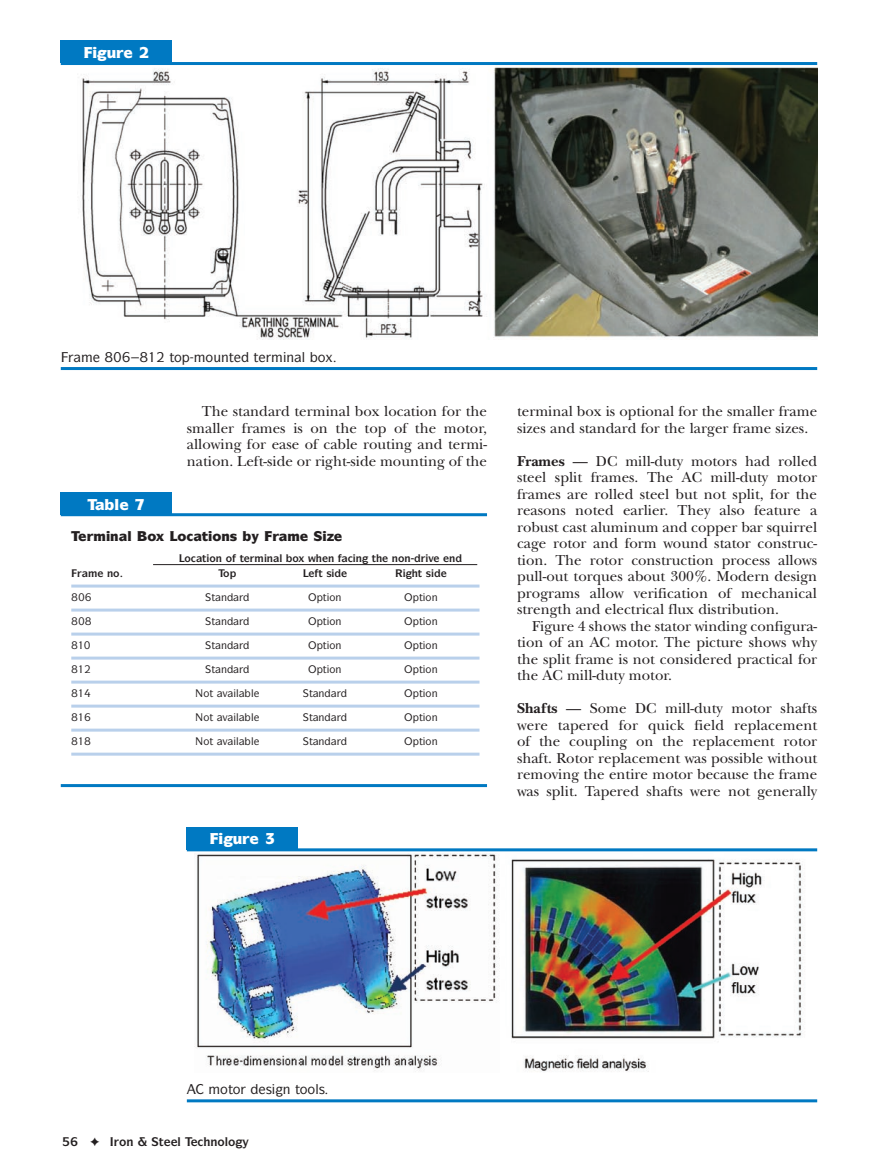
<style>
.page{position:relative;width:878px;height:1175px;background:#fff}
.page>*{position:absolute;margin:0;border:0;box-sizing:border-box;transform-origin:0 0}
.body_flush{font:15px/16.5px "New Baskerville";color:#231f20;text-align:justify}
.body_text{font:15px/16.5px "New Baskerville";color:#231f20;text-align:justify}
.fig_table_call_out{font:900 15px "Itc Symbol";color:#fff}
.figure_caption{font:500 13.5px "Itc Symbol";color:#231f20}
.table_title{font:900 13.5px "Itc Symbol";color:#231f20}
.t1{font:700 12px "Itc Symbol";color:#231f20}
.table_body{font:500 10.5px "Itc Symbol";color:#231f20}
.table_body-2{font:700 10.5px "Itc Symbol";color:#231f20}
.s1{font-weight:700}
</style>
<div class="page">
<img style="left:82px;top:65px;width:735px;height:274px">
<div style="left:61px;top:40px;width:111px;height:23px;background:#0079c2"></div>
<hr style="left:61px;top:62px;width:756px;height:3px;background:#0079c2">
<hr style="left:61px;top:367px;width:756px;height:3px;background:#0079c2">
<hr style="left:71px;top:584px;width:408px;height:3px;background:#b9d0eb">
<hr style="left:71px;top:608px;width:408px;height:3px;background:#b9d0eb">
<hr style="left:71px;top:632px;width:408px;height:3px;background:#b9d0eb">
<hr style="left:71px;top:656px;width:408px;height:3px;background:#b9d0eb">
<hr style="left:71px;top:680px;width:408px;height:3px;background:#b9d0eb">
<hr style="left:71px;top:704px;width:408px;height:3px;background:#b9d0eb">
<hr style="left:71px;top:728px;width:408px;height:3px;background:#b9d0eb">
<hr style="left:71px;top:752px;width:408px;height:3px;background:#b9d0eb">
<div style="left:61px;top:492px;width:111px;height:22px;background:#0079c2"></div>
<hr style="left:61px;top:784px;width:426px;height:3px;background:#0079c2">
<hr style="left:61px;top:513px;width:426px;height:3px;background:#0079c2">
<hr style="left:153px;top:564px;width:324px;height:1px;background:#231f20">
<img style="left:194px;top:853px;width:610px;height:219px">
<div style="left:187px;top:826px;width:111px;height:23px;background:#0079c2"></div>
<hr style="left:187px;top:848px;width:630px;height:3px;background:#0079c2">
<hr style="left:187px;top:1099px;width:630px;height:3px;background:#0079c2">
<p class="figure_caption" style="left:205px;top:348px;width:30px">□◆■▼</p>
<p class="figure_caption" style="left:253px;top:348px;width:74px">▼ ■● □</p>
<p class="body_text" style="left:187px;top:403px;width:302px;text-indent:15px">The standard terminal box location for the smaller frames is on the top of the motor, allowing for ease of cable routing and termi&shy;nation. Left-side or right-side mounting of the</p>
<p class="body_text" style="left:517px;top:403px;width:301px">terminal box is optional for the smaller frame sizes and standard for the larger frame sizes.</p>
<p class="body_flush" style="left:517px;top:452px;width:302px"><span class="s1">Frames</span> — DC mill-duty motors had rolled steel split frames. The AC mill-duty motor frames are rolled steel but not split, for the reasons noted earlier. They also feature a robust cast aluminum and copper bar squirrel cage rotor and form wound stator construc&shy;tion. The rotor construction process allows pull-out torques about 300%. Modern design programs allow verification of mechanical strength and electrical flux distribution.</p>
<p class="body_text" style="left:517px;top:617px;width:302px;text-indent:15px">Figure 4 shows the stator winding configura&shy;tion of an AC motor. The picture shows why the split frame is not considered practical for the AC mill-duty motor.</p>
<p class="body_flush" style="left:517px;top:700px;width:302px"><span class="s1">Shafts</span> — Some DC mill-duty motor shafts were tapered for quick field replacement of the coupling on the replacement rotor shaft. Rotor replacement was possible without removing the entire motor because the frame was split. Tapered shafts were not generally</p>
<p class="fig_table_call_out" style="left:115px;top:494px;width:6px">●</p>
<p class="table_title" style="left:110px;top:527px;width:47px">■ ● □</p>
<p class="table_title" style="left:177px;top:527px;width:61px">□ ▼ □■▲</p>
<p class="table_body-2" style="left:184px;top:551px;width:61px">□ ▼□■ □ ▼</p>
<p class="table_body-2" style="left:267px;top:551px;width:34px">■ ● □</p>
<p class="table_body-2" style="left:328px;top:551px;width:49px">■ ■ ▼</p>
<p class="table_body-2" style="left:392px;top:551px;width:20px">■□■</p>
<p class="table_body" style="left:323px;top:590px;width:20px">▼□■</p>
<p class="table_body" style="left:419px;top:590px;width:20px">▼□■</p>
<p class="table_body" style="left:323px;top:614px;width:20px">▼□■</p>
<p class="table_body" style="left:419px;top:614px;width:20px">▼□■</p>
<p class="table_body" style="left:323px;top:638px;width:20px">▼□■</p>
<p class="table_body" style="left:419px;top:638px;width:20px">▼□■</p>
<p class="table_body" style="left:323px;top:662px;width:20px">▼□■</p>
<p class="table_body" style="left:419px;top:662px;width:20px">▼□■</p>
<p class="table_body" style="left:203px;top:686px;width:52px">□▼ ❖● ●</p>
<p class="table_body" style="left:419px;top:686px;width:20px">▼□■</p>
<p class="table_body" style="left:203px;top:710px;width:52px">□▼ ❖● ●</p>
<p class="table_body" style="left:419px;top:710px;width:20px">▼□■</p>
<p class="table_body" style="left:203px;top:734px;width:52px">□▼ ❖● ●</p>
<p class="table_body" style="left:419px;top:734px;width:20px">▼□■</p>
<p class="figure_caption" style="left:220px;top:1080px;width:22px">□▼□</p>
<p class="figure_caption" style="left:266px;top:1080px;width:61px">▲ ■ ▼□□●▲</p>
<p class="t1" style="left:210px;top:1134px;width:27px">■□●□</p>
</div>
